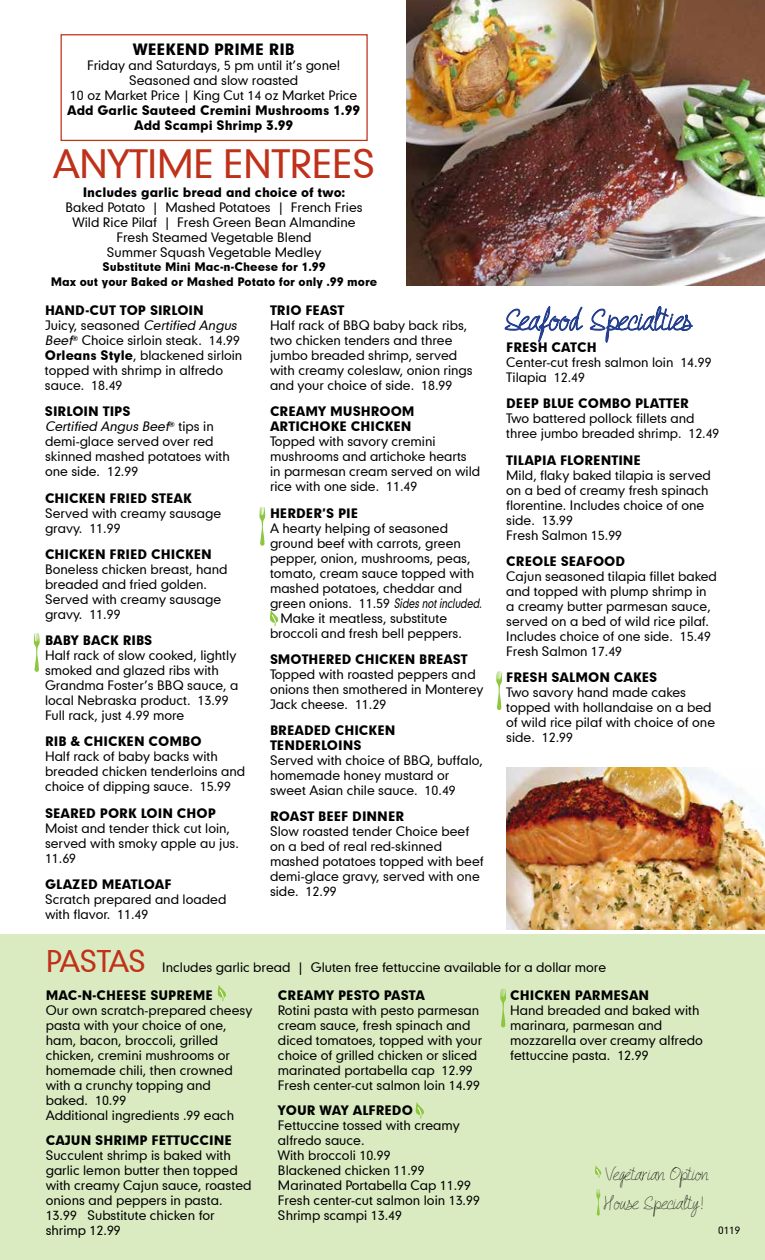
<style>
.page{position:relative;width:765px;height:1260px;background:#fff}
.page>*{position:absolute;margin:0;border:0;box-sizing:border-box;transform-origin:0 0}
.t1{font:37.5px "Geometric 706 BT Medium B";letter-spacing:-.025em;color:#c0311a}
.t2{font:28.75px "Geometric 706 BT Medium B";letter-spacing:-.025em;color:#c0311a}
.t3{font:500 18.62px/29.1px "PW Quick Write";color:#000}
.t4{font:15px "Geometric 706 BT Black B";color:#000}
.t5{font:12.5px/15px "Geometric 706 BT Medium B";color:#000}
.t6{font:12.5px/15px "Geometric 706 BT Black B";color:#000}
.t7{font:11.25px/15px "Geometric 706 BT Black B";color:#000;text-align:center}
.t8{font:10px "Geometric 706 BT Medium B";color:#000}
.s1{font-style:italic}
.s2{font-family:"Geometric 706 BT Black B"}
</style>
<div class="page">
<div style="left:0;top:935px;width:765px;height:325px;background:#daebc1"></div>
<img style="left:407px;top:0;width:358px;height:286px">
<svg style="left:270px;top:610px;width:9px;height:17px"></svg>
<svg style="left:415px;top:1102px;width:9px;height:17px"></svg>
<div style="left:61px;top:34px;width:307px;height:107px;border:1px solid #c0311a"></div>
<svg style="left:504px;top:280px;width:188px;height:63px"></svg>
<svg style="left:259px;top:507px;width:6px;height:39px"></svg>
<svg style="left:34px;top:633px;width:6px;height:39px"></svg>
<svg style="left:500px;top:989px;width:6px;height:38px"></svg>
<svg style="left:217px;top:985px;width:9px;height:16px"></svg>
<svg style="left:595px;top:1165px;width:7px;height:13px"></svg>
<svg style="left:596px;top:1189px;width:4px;height:27px"></svg>
<svg style="left:496px;top:671px;width:6px;height:39px"></svg>
<img style="left:506px;top:768px;width:259px;height:161px">
<p class="t4" style="left:133px;top:39px;width:163px">WEEKEND PRIME RIB</p>
<p class="t5" style="left:70px;top:57px;width:289px;text-align:center">Friday and Saturdays, 5 pm until it’s gone!<br>Seasoned and slow roasted<br>10 oz Market Price | King Cut 14 oz Market Price</p>
<p class="t6" style="left:67px;top:102px;width:295px;text-align:center">Add Garlic Sauteed Cremini Mushrooms 1.99<br>Add Scampi Shrimp 3.99</p>
<h1 class="t1" style="left:53px;top:139px;width:324px">ANYTIME ENTREES</h1>
<p class="t6" style="left:83px;top:185px;width:264px">Includes garlic bread and choice of two:</p>
<p class="t5" style="left:66px;top:200px;width:299px;text-align:center">Baked Potato | Mashed Potatoes | French Fries Wild Rice Pilaf | Fresh Green Bean Almandine Fresh Steamed Vegetable Blend<br>Summer Squash Vegetable Medley</p>
<p class="t7" style="left:51px;top:259px;width:328px">Substitute Mini Mac-n-Cheese for 1.99<br>Max out your Baked or Mashed Potato for only .99 more</p>
<p class="t6" style="left:45px;top:302px;width:160px">HAND-CUT TOP SIRLOIN</p>
<p class="t5" style="left:45px;top:317px;width:199px">J u i cy, s e a s o n e d <span class="s1">Certified Angus<br>Beef</span><sup>®</sup> Choice sirloin steak. 14.99<br><span class="s2">Orleans Style</span>, blackened sirloin topped with shrimp in alfredo sauce. 18.49</p>
<p class="t6" style="left:45px;top:404px;width:87px">SIRLOIN TIPS</p>
<p class="t5" style="left:45px;top:419px;width:186px"><span class="s1">Certified Angus Beef</span><sup>®</sup> t i p s i n demi-glace served over red skinned mashed potatoes with one side. 12.99</p>
<p class="t6" style="left:45px;top:490px;width:148px">CHICKEN FRIED STEAK</p>
<p class="t5" style="left:45px;top:505px;width:178px">Served with creamy sausage gravy. 11.99</p>
<p class="t6" style="left:45px;top:546px;width:168px">CHICKEN FRIED CHICKEN</p>
<p class="t5" style="left:45px;top:561px;width:184px">Boneless chicken breast, hand breaded and fried golden.<br>Served with creamy sausage gravy. 11.99</p>
<p class="t6" style="left:45px;top:632px;width:109px">BABY BACK RIBS</p>
<p class="t5" style="left:45px;top:647px;width:195px">Half rack of slow cooked, lightly smoked and glazed ribs with<br>Grandma Foster’s BBQ sauce, a local Nebraska product. 13.99<br>Full rack, just 4.99 more</p>
<p class="t6" style="left:45px;top:734px;width:158px">RIB &amp; CHICKEN COMBO</p>
<p class="t5" style="left:45px;top:749px;width:202px">Half rack of baby backs with breaded chicken tenderloins and choice of dipping sauce. 15.99</p>
<p class="t6" style="left:45px;top:805px;width:172px">SEARED PORK LOIN CHOP</p>
<p class="t5" style="left:45px;top:820px;width:195px">Moist and tender thick cut loin, served with smoky apple au jus.<br>11.69</p>
<p class="t6" style="left:45px;top:876px;width:128px">GLAZED MEATLOAF</p>
<p class="t5" style="left:45px;top:891px;width:183px">Scratch prepared and loaded with flavor. 11.49</p>
<p class="t6" style="left:270px;top:302px;width:76px">TRIO FEAST</p>
<p class="t5" style="left:270px;top:317px;width:204px">Half rack of BBQ baby back ribs, two chicken tenders and three jumbo breaded shrimp, served with creamy coleslaw, onion rings and your choice of side. 18.99</p>
<p class="t6" style="left:270px;top:404px;width:146px">CREAMY MUSHROOM<br>ARTICHOKE CHICKEN</p>
<p class="t5" style="left:270px;top:434px;width:212px">Topped with savory cremini mushrooms and artichoke hearts in parmesan cream served on wild rice with one side. 11.49</p>
<p class="t6" style="left:270px;top:505px;width:90px">HERDER’S PIE</p>
<p class="t5" style="left:270px;top:520px;width:180px">A hearty helping of seasoned</p>
<p class="t5" style="left:270px;top:535px;width:192px">ground beef with carrots, green</p>
<p class="t5" style="left:270px;top:550px;width:202px">pepper, onion, mushrooms, peas,</p>
<p class="t5" style="left:270px;top:565px;width:206px">tomato, cream sauce topped with</p>
<p class="t5" style="left:270px;top:580px;width:194px">mashed potatoes, cheddar and</p>
<p class="t5" style="left:270px;top:595px;width:216px">green onions. 11.59 <span class="s1">Sidesnotincluded.</span></p>
<p class="t5" style="left:280px;top:610px;width:168px">Make it meatless, substitute</p>
<p class="t5" style="left:270px;top:625px;width:193px">broccoli and fresh bell peppers.</p>
<p class="t6" style="left:270px;top:651px;width:199px">SMOTHERED CHICKEN BREAST</p>
<p class="t5" style="left:270px;top:666px;width:215px">Topped with roasted peppers and onions then smothered in Monterey<br>Jack cheese. 11.29</p>
<p class="t6" style="left:270px;top:722px;width:127px">BREADED CHICKEN<br>TENDERLOINS</p>
<p class="t5" style="left:270px;top:752px;width:214px">Served with choice of BBQ, buffalo, homemade honey mustard or sweet Asian chile sauce. 10.49</p>
<p class="t6" style="left:270px;top:809px;width:136px">ROAST BEEF DINNER</p>
<p class="t5" style="left:270px;top:824px;width:215px">Slow roasted tender Choice beef on a bed of real red-skinned mashed potatoes topped with beef demi-glace gravy, served with one side. 12.99</p>
<p class="t6" style="left:506px;top:339px;width:92px">FRESH CATCH</p>
<p class="t5" style="left:506px;top:354px;width:207px">Center-cut fresh salmon loin 14.99<br>Tilapia 12.49</p>
<p class="t6" style="left:506px;top:396px;width:184px">DEEP BLUE COMBO PLATTER</p>
<p class="t5" style="left:506px;top:411px;width:215px">Two battered pollock fillets and three jumbo breaded shrimp. 12.49</p>
<p class="t6" style="left:506px;top:452px;width:136px">TILAPIA FLORENTINE</p>
<p class="t5" style="left:506px;top:467px;width:206px">Mild, flaky baked tilapia is served on a bed of creamy fresh spinach florentine. Includes choice of one side. 13.99<br>Fresh Salmon 15.99</p>
<p class="t6" style="left:506px;top:553px;width:120px">CREOLE SEAFOOD</p>
<p class="t5" style="left:506px;top:568px;width:212px">Cajun seasoned tilapia fillet baked and topped with plump shrimp in a creamy butter parmesan sauce, served on a bed of wild rice pilaf.<br>Includes choice of one side. 15.49<br>Fresh Salmon 17.49</p>
<p class="t6" style="left:506px;top:669px;width:153px">FRESH SALMON CAKES</p>
<p class="t5" style="left:506px;top:684px;width:210px">Two savory hand made cakes topped with hollandaise on a bed of wild rice pilaf with choice of one side. 12.99</p>
<h2 class="t2" style="left:46px;top:942px;width:102px">PASTAS</h2>
<p class="t5" style="left:162px;top:960px;width:445px">Includes garlic bread | Gluten free fettuccine available for a dollar more</p>
<p class="t6" style="left:46px;top:987px;width:169px">MAC-N-CHEESE SUPREME</p>
<p class="t5" style="left:46px;top:1002px;width:208px">Our own scratch-prepared cheesy pasta with your choice of one, ham, bacon, broccoli, grilled chicken, cremini mushrooms or homemade chili, then crowned with a crunchy topping and baked. 10.99<br>Additional ingredients .99 each</p>
<p class="t6" style="left:46px;top:1132px;width:188px">CAJUN SHRIMP FETTUCCINE</p>
<p class="t5" style="left:46px;top:1147px;width:207px">Succulent shrimp is baked with garlic lemon butter then topped with creamy Cajun sauce, roasted onions and peppers in pasta.<br>13.99 Substitute chicken for shrimp 12.99</p>
<p class="t6" style="left:278px;top:987px;width:148px">CREAMY PESTO PASTA</p>
<p class="t5" style="left:278px;top:1002px;width:206px">Rotini pasta with pesto parmesan cream sauce, fresh spinach and diced tomatoes, topped with your choice of grilled chicken or sliced marinated portabella cap 12.99<br>Fresh center-cut salmon loin 14.99</p>
<p class="t6" style="left:278px;top:1102px;width:136px">YOUR WAY ALFREDO</p>
<p class="t5" style="left:278px;top:1117px;width:204px">Fettuccine tossed with creamy alfredo sauce.<br>With broccoli 10.99<br>Blackened chicken 11.99<br>Marinated Portabella Cap 11.99<br>Fresh center-cut salmon loin 13.99<br>Shrimp scampi 13.49</p>
<p class="t6" style="left:510px;top:987px;width:141px">CHICKEN PARMESAN</p>
<p class="t5" style="left:510px;top:1002px;width:194px">Hand breaded and baked with marinara, parmesan and mozzarella over creamy alfredo fettuccine pasta. 12.99</p>
<h3 class="t3" style="left:604px;top:1162px;width:106px">Vegetarian Option<br>House Specialty!</h3>
<p class="t8" style="left:718px;top:1224px;width:24px">0119</p>
</div>
